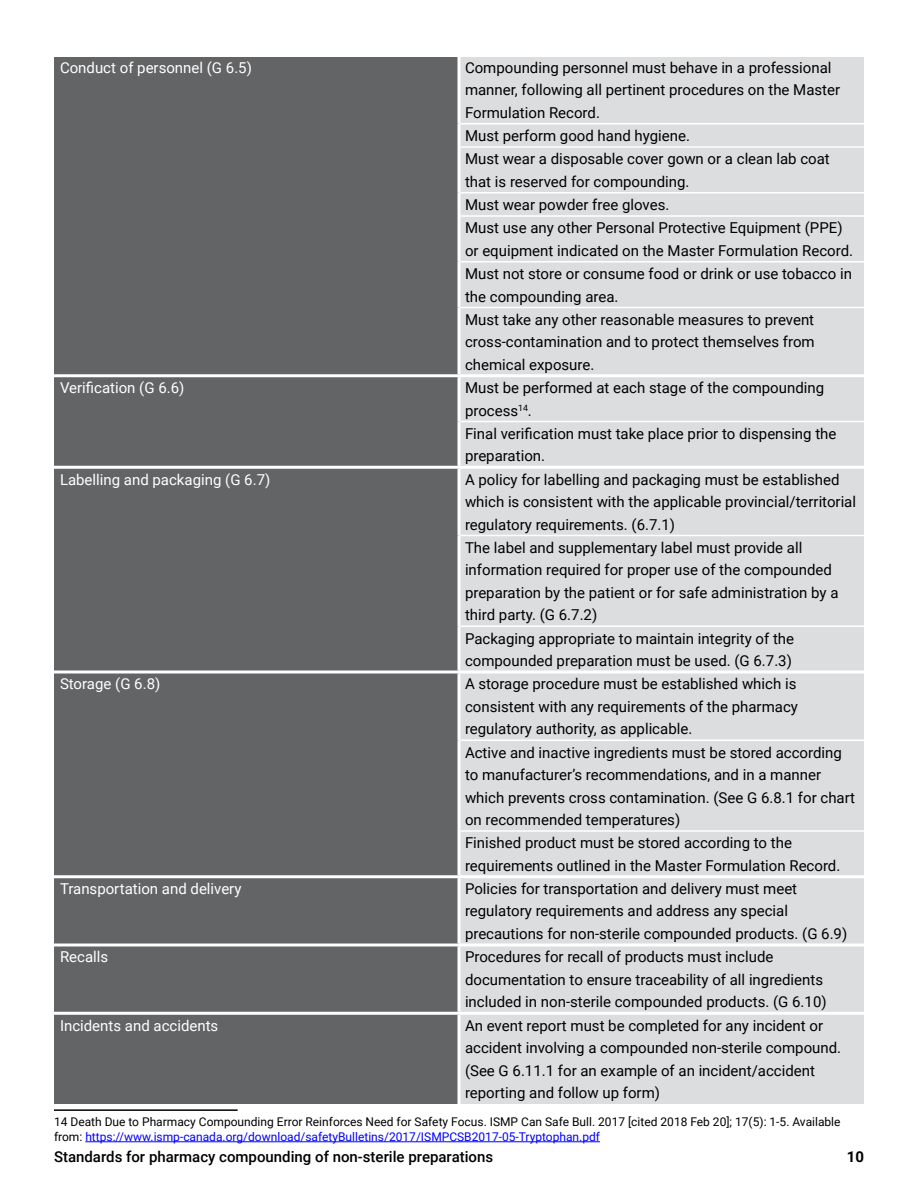
<style>
.page{position:relative;width:918px;height:1188px;background:#fff}
.page>*{position:absolute;margin:0;border:0;box-sizing:border-box;transform-origin:0 0}
.t1{font:15px/22.8px "Roboto";color:#000}
.t2{font:15px "Roboto";color:#fff}
.t3{font:500 15px "Roboto";color:#000}
.t4{font:700 15px "Roboto";color:#000}
.t5{font:12px/15px "Roboto";color:#000}
.s1{color:#00f}
</style>
<div class="page">
<div style="left:54px;top:57px;width:404px;height:1047px;background:#636466"></div>
<div style="left:460px;top:57px;width:404px;height:1047px;background:#dcddde"></div>
<hr style="left:460px;top:123px;width:404px;height:1px;background:#fff">
<hr style="left:460px;top:146px;width:404px;height:2px;background:#fff">
<hr style="left:460px;top:192px;width:404px;height:2px;background:#fff">
<hr style="left:460px;top:215px;width:404px;height:2px;background:#fff">
<hr style="left:460px;top:261px;width:404px;height:1px;background:#fff">
<hr style="left:460px;top:307px;width:404px;height:1px;background:#fff">
<hr style="left:460px;top:740px;width:404px;height:1px;background:#fff">
<hr style="left:460px;top:830px;width:404px;height:2px;background:#fff">
<hr style="left:54px;top:374px;width:405px;height:3px;background:#fff">
<hr style="left:54px;top:466px;width:405px;height:3px;background:#fff">
<svg style="left:54px;top:670px;width:405px;height:4px"></svg>
<hr style="left:54px;top:875px;width:405px;height:3px;background:#fff">
<hr style="left:54px;top:944px;width:405px;height:2px;background:#fff">
<hr style="left:54px;top:1012px;width:405px;height:3px;background:#fff">
<svg style="left:460px;top:670px;width:404px;height:4px"></svg>
<hr style="left:460px;top:535px;width:404px;height:1px;background:#fff">
<hr style="left:460px;top:626px;width:404px;height:1px;background:#fff">
<hr style="left:459px;top:875px;width:405px;height:3px;background:#fff">
<hr style="left:459px;top:944px;width:405px;height:2px;background:#fff">
<hr style="left:459px;top:1012px;width:405px;height:3px;background:#fff">
<hr style="left:459px;top:374px;width:405px;height:3px;background:#fff">
<hr style="left:459px;top:466px;width:405px;height:3px;background:#fff">
<hr style="left:460px;top:421px;width:404px;height:1px;background:#fff">
<hr style="left:85px;top:1141px;width:515px;height:1px;background:#00f">
<hr style="left:54px;top:1109px;width:184px;height:2px;background:#000">
<p class="t2" style="left:60px;top:57px;width:193px">Conduct of personnel (G 6.5)</p>
<p class="t1" style="left:465px;top:55px;width:390px">Compounding personnel must behave in a professional manner, following all pertinent procedures on the Master Formulation Record.<br>Must perform good hand hygiene.<br>Must wear a disposable cover gown or a clean lab coat that is reserved for compounding.<br>Must wear powder free gloves.<br>Must use any other Personal Protective Equipment (PPE) or equipment indicated on the Master Formulation Record.<br>Must not store or consume food or drink or use tobacco in the compounding area.<br>Must take any other reasonable measures to prevent cross-contamination and to protect themselves from chemical exposure.</p>
<p class="t2" style="left:60px;top:377px;width:126px">Verification (G 6.6)</p>
<p class="t1" style="left:465px;top:376px;width:373px">Must be performed at each stage of the compounding process<sup>14</sup>.<br>Final verification must take place prior to dispensing the preparation.</p>
<p class="t2" style="left:60px;top:469px;width:212px">Labelling and packaging (G 6.7)</p>
<p class="t1" style="left:465px;top:467px;width:393px">A policy for labelling and packaging must be established which is consistent with the applicable provincial/territorial regulatory requirements. (6.7.1)<br>The label and supplementary label must provide all information required for proper use of the compounded preparation by the patient or for safe administration by a third party. (G 6.7.2)<br>Packaging appropriate to maintain integrity of the compounded preparation must be used. (G 6.7.3)</p>
<p class="t2" style="left:60px;top:673px;width:102px">Storage (G 6.8)</p>
<p class="t1" style="left:465px;top:672px;width:392px">A storage procedure must be established which is consistent with any requirements of the pharmacy regulatory authority, as applicable.<br>Active and inactive ingredients must be stored according to manufacturer’s recommendations, and in a manner which prevents cross contamination. (See G 6.8.1 for chart on recommended temperatures)<br>Finished product must be stored according to the requirements outlined in the Master Formulation Record.</p>
<p class="t2" style="left:60px;top:878px;width:183px">Transportation and delivery</p>
<p class="t1" style="left:465px;top:877px;width:384px">Policies for transportation and delivery must meet regulatory requirements and address any special precautions for non-sterile compounded products. (G 6.9)</p>
<p class="t2" style="left:60px;top:946px;width:50px">Recalls</p>
<p class="t1" style="left:465px;top:945px;width:363px">Procedures for recall of products must include documentation to ensure traceability of all ingredients included in non-sterile compounded products. (G 6.10)</p>
<p class="t2" style="left:60px;top:1015px;width:160px">Incidents and accidents</p>
<p class="t1" style="left:465px;top:1013px;width:378px">An event report must be completed for any incident or accident involving a compounded non-sterile compound. (See G 6.11.1 for an example of an incident/accident reporting and follow up form)</p>
<p class="t5" style="left:54px;top:1114px;width:788px">14 Death Due to Pharmacy Compounding Error Reinforces Need for Safety Focus. ISMP Can Safe Bull. 2017 [cited 2018 Feb 20]; 17(5): 1-5. Available from: <span class="s1">https://www.ismp-canada.org/download/safetyBulletins/2017/ISMPCSB2017-05-Tryptophan.pdf</span></p>
<p class="t3" style="left:54px;top:1146px;width:441px">Standards for pharmacy compounding of non-sterile preparations</p>
<p class="t4" style="left:847px;top:1146px;width:19px">10</p>
</div>
